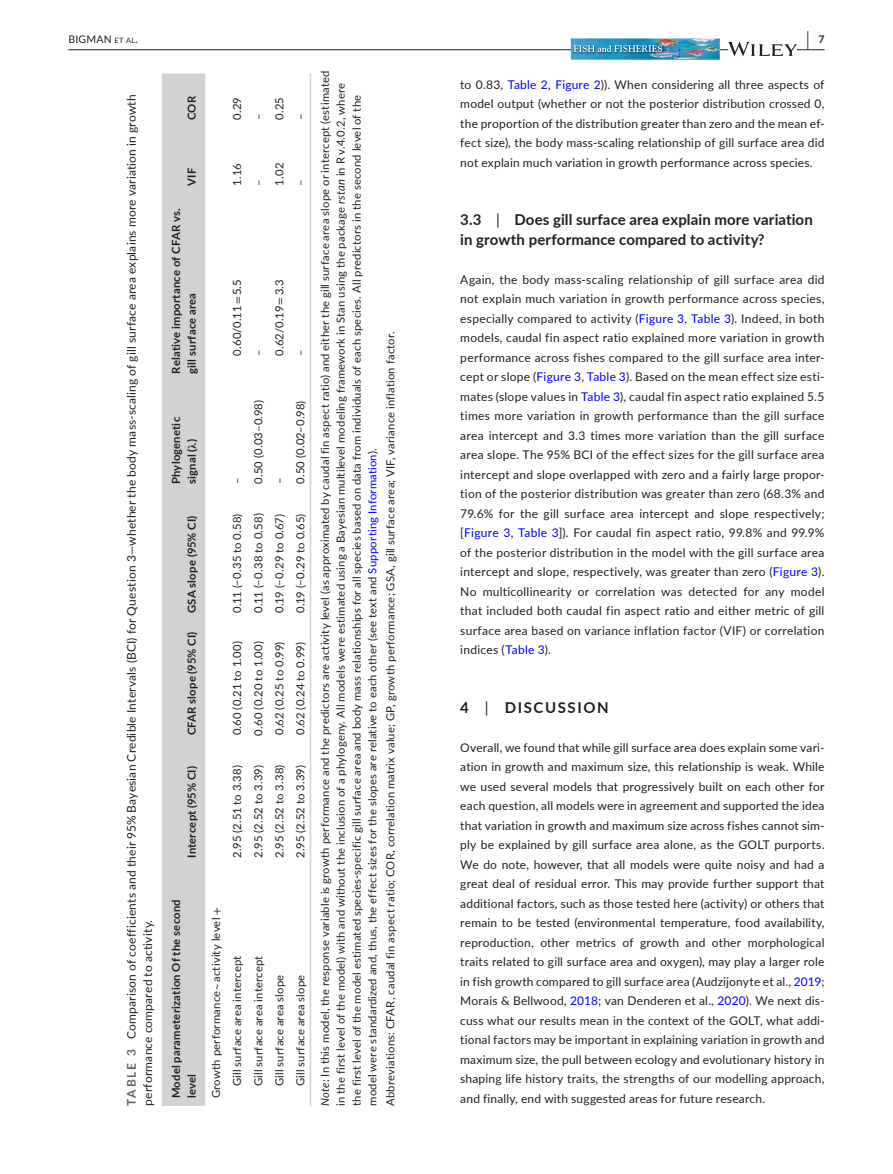
<style>
.page{position:relative;width:893px;height:1174px;background:#fff}
.page>*{position:absolute;margin:0;border:0;box-sizing:border-box;transform-origin:0 0}
.t1{font:700 19.5px "Lato";color:#231f20;scale:.43 1}
.t2{font:700 15px/19.5px "Lato";letter-spacing:.01em;color:#231f20}
.t3{font:700 15px "Lato";letter-spacing:.11em;color:#231f20}
.t4{font:12px/19.5px "Lato";letter-spacing:.015em;color:#231f20;text-align:justify}
.t5{font:700 12px "Lato";letter-spacing:.145em;color:#636366}
.t6{font:11.25px/15.8px "Lato";letter-spacing:.015em;color:#231f20}
.t7{font:700 11.25px/15.8px "Lato";letter-spacing:.02em;color:#231f20}
.t8{font:10.5px "Lato";letter-spacing:.025em;color:#231f20}
.s1{font-size:7.35px}
.s2{color:#00f}
.s3{font-style:italic}
.s4{font-weight:400}
.s5{font-family:"STIX"}
</style>
<div class="page">
<hr style="left:68px;top:49px;width:756px;height:1px;background:#231f20">
<img style="left:571px;top:38px;width:149px;height:22px">
<img style="left:572px;top:43px;width:93px;height:12px">
<svg style="left:573px;top:45px;width:89px;height:7px"></svg>
<svg style="left:728px;top:42px;width:69px;height:14px"></svg>
<div style="left:162px;top:73px;width:43px;height:1033px;background:#d1d2d4"></div>
<hr style="left:310px;top:865px;width:1px;height:241px;background:#d1d2d4">
<hr style="left:310px;top:743px;width:1px;height:122px;background:#d1d2d4">
<hr style="left:310px;top:620px;width:1px;height:123px;background:#d1d2d4">
<hr style="left:310px;top:491px;width:1px;height:129px;background:#d1d2d4">
<hr style="left:310px;top:381px;width:1px;height:110px;background:#d1d2d4">
<hr style="left:310px;top:193px;width:1px;height:188px;background:#d1d2d4">
<hr style="left:310px;top:128px;width:1px;height:65px;background:#d1d2d4">
<hr style="left:310px;top:73px;width:1px;height:55px;background:#d1d2d4">
<p class="t8" style="left:68px;top:31px;width:71px">BIGMAN <span class="s1">et al</span>.</p>
<h1 class="t1" style="left:807px;top:25px;width:43px">| <sup>7</sup></h1>
<p class="t4" style="left:460px;top:74px;width:366px">to 0.83, <span class="s2">Table 2</span>, <span class="s2">Figure 2</span>)). When considering all three aspects of model output (whether or not the posterior distribution crossed 0, the proportion of the distribution greater than zero and the mean ef&shy;fect size), the body mass-scaling relationship of gill surface area did not explain much variation in growth performance across species.</p>
<p class="t6" style="left:317px;top:1106px;width:1036px;rotate:-90deg"><span class="s3">Note</span>: In this model, the response variable is growth performance and the predictors are activity level (as approximated by caudal fin aspect ratio) and either the gill surface area slope or intercept (estimated in the first level of the model) with and without the inclusion of a phylogeny. All models were estimated using a Bayesian multilevel modeling framework in Stan using the package <span class="s3">rstan</span> in R v.4.0.2, where the first level of the model estimated species-specific gill surface area and body mass relationships for all species based on data from individuals of each species. All predictors in the second level of the model were standardized and, thus, the effect sizes for the slopes are relative to each other (see text and <span class="s2">Supporting Information</span>).</p>
<p class="t4" style="left:123px;top:1106px;width:1013px;line-height:16.5px;text-indent:67px;rotate:-90deg">Comparison of coefficients and their 95% Bayesian Credible Intervals (BCI) for Question 3—whether the body mass-scaling of gill surface area explains more variation in growth performance compared to activity.</p>
<p class="t7" style="left:183px;top:120px;width:26px;rotate:-90deg">COR</p>
<p class="t6" style="left:229px;top:120px;width:24px;rotate:-90deg">0.29</p>
<p class="t6" style="left:271px;top:120px;width:25px;rotate:-90deg">0.25</p>
<p class="t6" style="left:250px;top:120px;width:8px;rotate:-90deg">–</p>
<p class="t6" style="left:292px;top:120px;width:8px;rotate:-90deg">–</p>
<p class="t6" style="left:271px;top:186px;width:24px;rotate:-90deg">1.02</p>
<p class="t6" style="left:229px;top:185px;width:24px;rotate:-90deg">1.16</p>
<p class="t7" style="left:183px;top:185px;width:19px;rotate:-90deg">VIF</p>
<p class="t6" style="left:250px;top:186px;width:8px;rotate:-90deg">–</p>
<p class="t6" style="left:292px;top:186px;width:8px;rotate:-90deg">–</p>
<p class="t7" style="left:168px;top:374px;width:167px;rotate:-90deg">Relative importance of CFAR vs. gill surface area</p>
<p class="t2" style="left:460px;top:209px;width:354px">3.3 <span class="s4">|</span> Does gill surface area explain more variation in growth performance compared to activity?</p>
<p class="t4" style="left:460px;top:269px;width:366px">Again, the body mass-scaling relationship of gill surface area did not explain much variation in growth performance across species, especially compared to activity (<span class="s2">Figure 3</span>, <span class="s2">Table 3</span>). Indeed, in both models, caudal fin aspect ratio explained more variation in growth performance across fishes compared to the gill surface area inter&shy;cept or slope (<span class="s2">Figure 3</span>, <span class="s2">Table 3</span>). Based on the mean effect size esti&shy;mates (slope values in <span class="s2">Table 3</span>), caudal fin aspect ratio explained 5.5 times more variation in growth performance than the gill surface area intercept and 3.3 times more variation than the gill surface area slope. The 95% BCI of the effect sizes for the gill surface area intercept and slope overlapped with zero and a fairly large propor&shy;tion of the posterior distribution was greater than zero (68.3% and 79.6% for the gill surface area intercept and slope respectively; [<span class="s2">Figure 3</span>, <span class="s2">Table 3</span>]). For caudal fin aspect ratio, 99.8% and 99.9% of the posterior distribution in the model with the gill surface area intercept and slope, respectively, was greater than zero (<span class="s2">Figure 3</span>).<br>No multicollinearity or correlation was detected for any model that included both caudal fin aspect ratio and either metric of gill surface area based on variance inflation factor (VIF) or correlation indices (<span class="s2">Table 3</span>).</p>
<p class="t6" style="left:271px;top:356px;width:78px;rotate:-90deg">0.62/0.19 <span class="s5">=</span> 3.3</p>
<p class="t6" style="left:229px;top:356px;width:78px;rotate:-90deg">0.60/0.11 <span class="s5">=</span> 5.5</p>
<p class="t6" style="left:382px;top:1106px;width:775px;rotate:-90deg">Abbreviations: CFAR, caudal fin aspect ratio; COR, correlation matrix value; GP, growth performance; GSA, gill surface area; VIF, variance inflation factor.</p>
<p class="t6" style="left:250px;top:356px;width:8px;rotate:-90deg">–</p>
<p class="t6" style="left:292px;top:356px;width:8px;rotate:-90deg">–</p>
<p class="t6" style="left:250px;top:484px;width:86px;rotate:-90deg">0.50 (0.03–0.98)</p>
<p class="t6" style="left:292px;top:484px;width:85px;rotate:-90deg">0.50 (0.02–0.98)</p>
<p class="t7" style="left:168px;top:484px;width:69px;rotate:-90deg">Phylogenetic signal (<span class="s5">λ</span>)</p>
<p class="t6" style="left:229px;top:484px;width:8px;rotate:-90deg">–</p>
<p class="t6" style="left:271px;top:484px;width:8px;rotate:-90deg">–</p>
<p class="t6" style="left:250px;top:613px;width:101px;rotate:-90deg">0.11 (−0.38 to 0.58)</p>
<p class="t6" style="left:229px;top:613px;width:101px;rotate:-90deg">0.11 (−0.35 to 0.58)</p>
<p class="t6" style="left:271px;top:613px;width:101px;rotate:-90deg">0.19 (−0.29 to 0.67)</p>
<p class="t6" style="left:292px;top:613px;width:101px;rotate:-90deg">0.19 (−0.29 to 0.65)</p>
<p class="t7" style="left:183px;top:613px;width:99px;rotate:-90deg">GSA slope (95% CI)</p>
<p class="t7" style="left:183px;top:735px;width:105px;rotate:-90deg">CFAR slope (95% CI)</p>
<p class="t6" style="left:250px;top:735px;width:96px;rotate:-90deg">0.60 (0.20 to 1.00)</p>
<p class="t6" style="left:229px;top:735px;width:96px;rotate:-90deg">0.60 (0.21 to 1.00)</p>
<p class="t6" style="left:271px;top:735px;width:95px;rotate:-90deg">0.62 (0.25 to 0.99)</p>
<p class="t6" style="left:292px;top:735px;width:94px;rotate:-90deg">0.62 (0.24 to 0.99)</p>
<p class="t3" style="left:460px;top:696px;width:150px">4 <span class="s4">|</span> DISCUSSION</p>
<p class="t4" style="left:460px;top:737px;width:366px">Overall, we found that while gill surface area does explain some vari&shy;ation in growth and maximum size, this relationship is weak. While we used several models that progressively built on each other for each question, all models were in agreement and supported the idea that variation in growth and maximum size across fishes cannot sim&shy;ply be explained by gill surface area alone, as the GOLT purports.<br>We do note, however, that all models were quite noisy and had a great deal of residual error. This may provide further support that additional factors, such as those tested here (activity) or others that remain to be tested (environmental temperature, food availability, reproduction, other metrics of growth and other morphological traits related to gill surface area and oxygen), may play a larger role in fish growth compared to gill surface area (Audzijonyte et al., <span class="s2">2019</span>; Morais &amp; Bellwood, <span class="s2">2018</span>; van Denderen et al., <span class="s2">2020</span>). We next dis&shy;cuss what our results mean in the context of the GOLT, what addi&shy;tional factors may be important in explaining variation in growth and maximum size, the pull between ecology and evolutionary history in shaping life history traits, the strengths of our modelling approach,</p>
<p class="t6" style="left:271px;top:858px;width:95px;rotate:-90deg">2.95 (2.52 to 3.38)</p>
<p class="t6" style="left:229px;top:858px;width:94px;rotate:-90deg">2.95 (2.51 to 3.38)</p>
<p class="t6" style="left:250px;top:858px;width:94px;rotate:-90deg">2.95 (2.52 to 3.39)</p>
<p class="t6" style="left:292px;top:858px;width:94px;rotate:-90deg">2.95 (2.52 to 3.39)</p>
<p class="t7" style="left:183px;top:858px;width:93px;rotate:-90deg">Intercept (95% CI)</p>
<p class="t7" style="left:168px;top:1098px;width:201px;rotate:-90deg">Model parameterization Of the second level</p>
<p class="t6" style="left:205px;top:1086px;width:181px;line-height:21px;text-indent:-12px;rotate:-90deg">Growth performance <span class="s5">~</span> activity level <span class="s5">+<br></span>Gill surface area intercept</p>
<p class="t6" style="left:250px;top:1086px;width:132px;rotate:-90deg">Gill surface area intercept</p>
<p class="t6" style="left:271px;top:1086px;width:113px;rotate:-90deg">Gill surface area slope</p>
<p class="t6" style="left:292px;top:1086px;width:113px;rotate:-90deg">Gill surface area slope</p>
<p class="t5" style="left:122px;top:1106px;width:58px;rotate:-90deg">TABLE 3</p>
<p class="t4" style="left:460px;top:1088px;width:306px">and finally, end with suggested areas for future research.</p>
</div>
